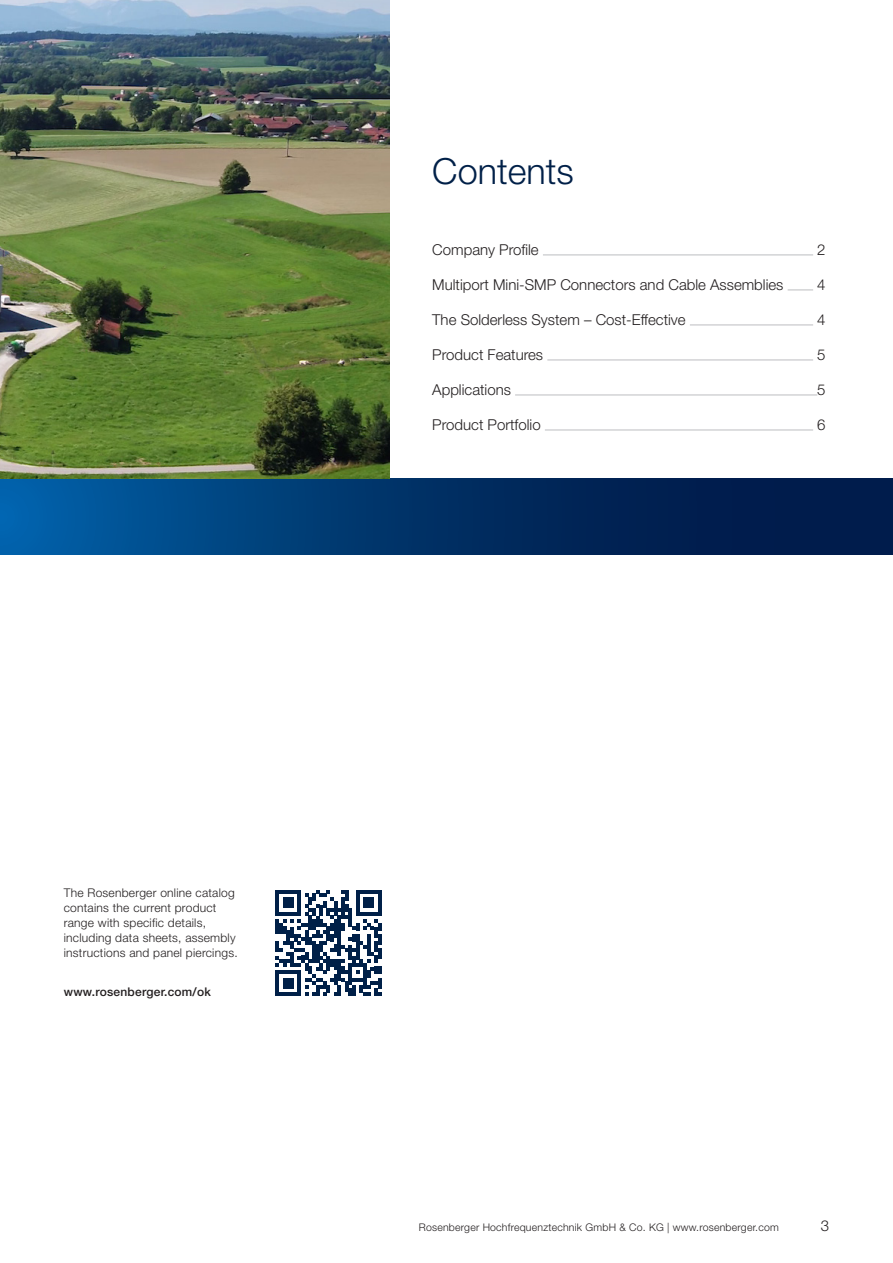
<style>
.page{position:relative;width:893px;height:1263px;background:#fff}
.page>*{position:absolute;margin:0;border:0;box-sizing:border-box;transform-origin:0 0}
.t1{font:300 36px "Helvetica Neue LT Pro";color:#002048}
.t2{font:300 15px "Helvetica Neue LT Pro";color:#231f20}
.t3{font:300 12px/15px "Helvetica Neue LT Pro";letter-spacing:.02em;color:#231f20}
.t4{font:500 12px "Helvetica Neue LT Pro";letter-spacing:.02em;color:#231f20}
.t5{font:300 10.5px "Helvetica Neue LT Pro";letter-spacing:.02em;color:#231f20}
</style>
<div class="page">
<svg style="left:0;top:478px;width:893px;height:77px;background:#00346b"></svg>
<svg style="left:275px;top:890px;width:106px;height:106px"></svg>
<img style="left:0;top:0;width:389px;height:478px">
<hr style="left:543px;top:255px;width:270px;height:1px;background:#bcbdc0">
<svg style="left:788px;top:290px;width:25px;height:1px"></svg>
<hr style="left:690px;top:325px;width:123px;height:1px;background:#bcbdc0">
<hr style="left:547px;top:360px;width:266px;height:1px;background:#bcbdc0">
<hr style="left:515px;top:395px;width:302px;height:1px;background:#bcbdc0">
<hr style="left:545px;top:430px;width:268px;height:1px;background:#bcbdc0">
<h1 class="t1" style="left:432px;top:149px;width:143px">Contents</h1>
<p class="t2" style="left:432px;top:240px;width:108px">Company Profile</p>
<p class="t2" style="left:817px;top:240px;width:10px">2</p>
<p class="t2" style="left:432px;top:275px;width:353px">Multiport Mini-SMP Connectors and Cable Assemblies</p>
<p class="t2" style="left:817px;top:275px;width:10px">4</p>
<p class="t2" style="left:432px;top:310px;width:255px">The Solderless System – Cost-Effective</p>
<p class="t2" style="left:817px;top:310px;width:10px">4</p>
<p class="t2" style="left:432px;top:345px;width:112px">Product Features</p>
<p class="t2" style="left:817px;top:345px;width:10px">5</p>
<p class="t2" style="left:432px;top:380px;width:80px">Applications</p>
<p class="t2" style="left:817px;top:380px;width:10px">5</p>
<p class="t2" style="left:432px;top:415px;width:110px">Product Portfolio</p>
<p class="t2" style="left:817px;top:415px;width:10px">6</p>
<p class="t3" style="left:64px;top:885px;width:175px">The Rosenberger online catalog contains the current product range with specific details, including data sheets, assembly instructions and panel piercings.</p>
<p class="t4" style="left:64px;top:984px;width:149px">www.rosenberger.com/ok</p>
<p class="t5" style="left:419px;top:1221px;width:361px">Rosenberger Hochfrequenztechnik GmbH &amp; Co. KG | www.rosenberger.com</p>
<p class="t2" style="left:821px;top:1217px;width:10px">3</p>
</div>
